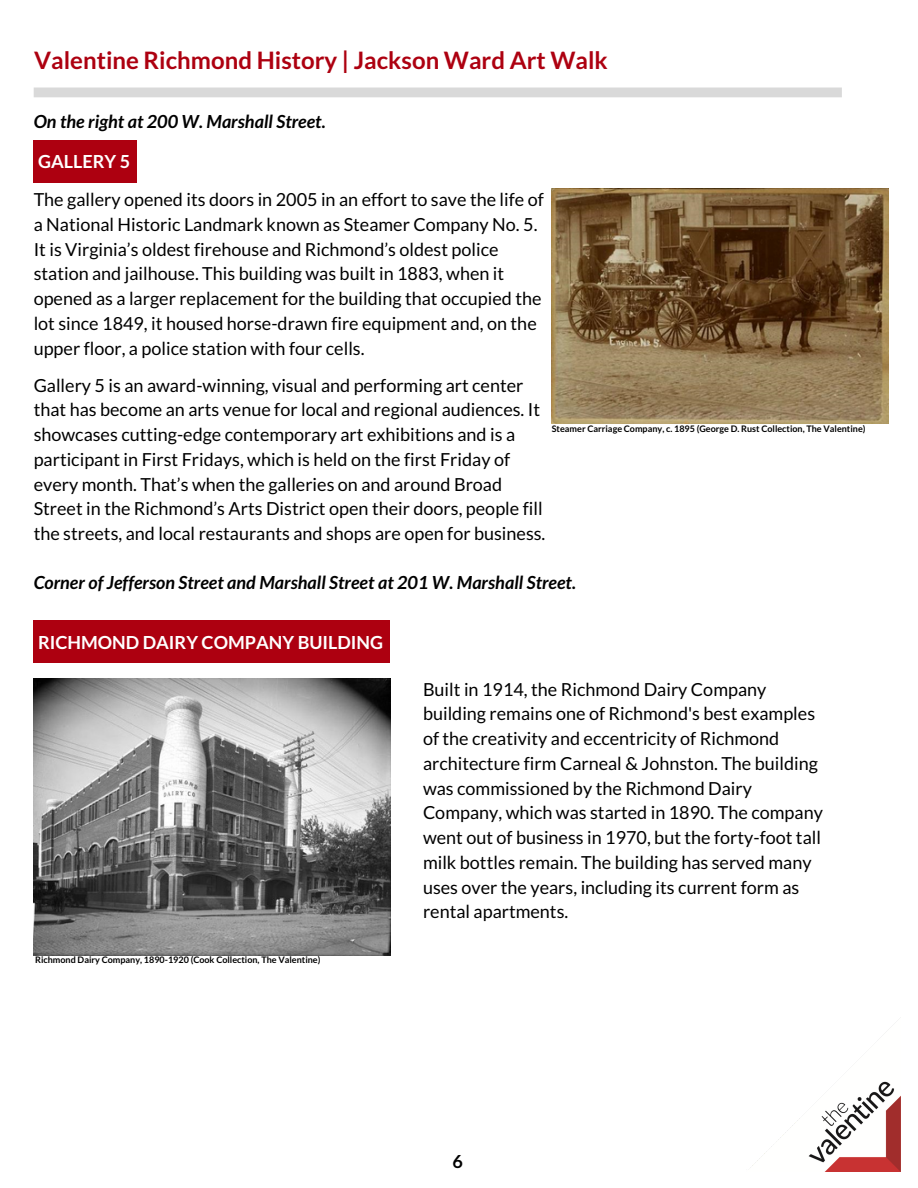
<style>
.page{position:relative;width:918px;height:1188px;background:#fff}
.page>*{position:absolute;margin:0;border:0;box-sizing:border-box;transform-origin:0 0}
.t1{font:700 24px "Lato";color:#ad0010}
.t2{font:18px/24.8px "Lato";color:#000}
.t3{font:italic 700 18px "Lato";color:#000}
.t4{font:700 18px "Lato";color:#fff}
.t5{font:700 18px "Lato";color:#000}
.t6{font:700 9px "Lato";color:#000}
</style>
<div class="page">
<img style="left:750px;top:1027px;width:151px;height:144px">
<div style="left:34px;top:88px;width:808px;height:9px;background:#d9d9d9"></div>
<img style="left:551px;top:189px;width:338px;height:235px">
<div style="left:34px;top:140px;width:103px;height:43px;background:#ad0010"></div>
<div style="left:34px;top:620px;width:356px;height:43px;background:#ad0010"></div>
<img style="left:34px;top:678px;width:356px;height:277px">
<h1 class="t1" style="left:34px;top:45px;width:575px">Valentine Richmond History | Jackson Ward Art Walk</h1>
<p class="t3" style="left:34px;top:110px;width:294px">On the right at 200 W. Marshall Street.</p>
<p class="t4" style="left:38px;top:151px;width:94px">GALLERY 5</p>
<p class="t2" style="left:34px;top:187px;width:512px">The gallery opened its doors in 2005 in an effort to save the life of a National Historic Landmark known as Steamer Company No. 5.<br>It is Virginia’s oldest firehouse and Richmond’s oldest police station and jailhouse. This building was built in 1883, when it opened as a larger replacement for the building that occupied the lot since 1849, it housed horse-drawn fire equipment and, on the upper floor, a police station with four cells.</p>
<p class="t2" style="left:34px;top:372px;width:513px">Gallery 5 is an award-winning, visual and performing art center that has become an arts venue for local and regional audiences. It showcases cutting-edge contemporary art exhibitions and is a participant in First Fridays, which is held on the first Friday of every month. That’s when the galleries on and around Broad Street in the Richmond’s Arts District open their doors, people fill the streets, and local restaurants and shops are open for business.</p>
<p class="t6" style="left:552px;top:423px;width:315px">Steamer Carriage Company, c. 1895 (George D. Rust Collection, The Valentine)</p>
<p class="t3" style="left:34px;top:571px;width:544px">Corner of Jefferson Street and Marshall Street at 201 W. Marshall Street.</p>
<p class="t4" style="left:38px;top:631px;width:347px">RICHMOND DAIRY COMPANY BUILDING</p>
<p class="t6" style="left:35px;top:955px;width:287px">Richmond Dairy Company, 1890-1920 (Cook Collection, The Valentine)</p>
<p class="t2" style="left:423px;top:676px;width:401px">Built in 1914, the Richmond Dairy Company building remains one of Richmond's best examples of the creativity and eccentricity of Richmond architecture firm Carneal &amp; Johnston. The building was commissioned by the Richmond Dairy Company, which was started in 1890. The company went out of business in 1970, but the forty-foot tall milk bottles remain. The building has served many uses over the years, including its current form as rental apartments.</p>
<p class="t5" style="left:453px;top:1150px;width:12px">6</p>
</div>
